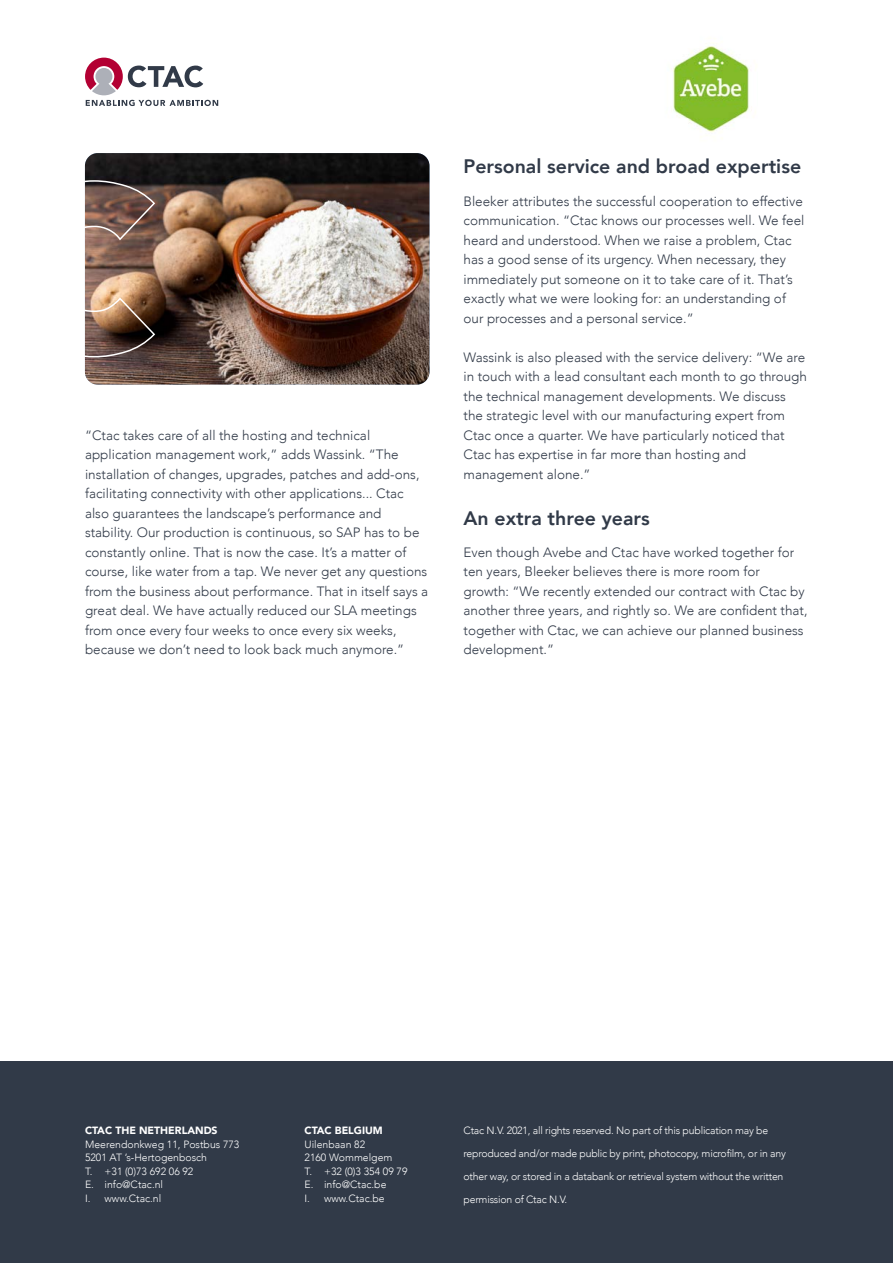
<style>
.page{position:relative;width:893px;height:1263px;background:#fff}
.page>*{position:absolute;margin:0;border:0;box-sizing:border-box;transform-origin:0 0}
.t1{font:800 19.5px "Avenir";color:#313a48}
.t2{font:300 13.5px/19.5px "Avenir";color:#313a48}
.t3{font:300 10.5px/23px "Avenir";letter-spacing:-.02em;color:#fff}
.t4{font:300 10.5px/13.5px "Avenir";color:#fff}
.t5{font:900 10.5px "Avenir";color:#fff}
</style>
<div class="page">
<svg style="left:85px;top:58px;width:133px;height:48px"></svg>
<div style="left:0;top:1061px;width:893px;height:202px;background:#313a48"></div>
<img style="left:85px;top:153px;width:344px;height:232px">
<img style="left:84px;top:179px;width:72px;height:179px">
<img style="left:673px;top:46px;width:76px;height:86px">
<p class="t2" style="left:85px;top:425px;width:345px">“Ctac takes care of all the hosting and technical application management work,” adds Wassink. “The installation of changes, upgrades, patches and add-ons, facilitating connectivity with other applications... Ctac also guarantees the landscape’s performance and stability. Our production is continuous, so SAP has to be constantly online. That is now the case. It’s a matter of course, like water from a tap. We never get any questions from the business about performance. That in itself says a great deal. We have actually reduced our SLA meetings from once every four weeks to once every six weeks, because we don’t need to look back much anymore.”</p>
<h1 class="t1" style="left:463px;top:151px;width:339px">Personal service and broad expertise</h1>
<p class="t2" style="left:463px;top:191px;width:342px">Bleeker attributes the successful cooperation to effective communication. “Ctac knows our processes well. We feel heard and understood. When we raise a problem, Ctac has a good sense of its urgency. When necessary, they immediately put someone on it to take care of it. That’s exactly what we were looking for: an understanding of our processes and a personal service.”</p>
<p class="t2" style="left:463px;top:347px;width:345px">Wassink is also pleased with the service delivery: “We are in touch with a lead consultant each month to go through the technical management developments. We discuss the strategic level with our manufacturing expert from Ctac once a quarter. We have particularly noticed that Ctac has expertise in far more than hosting and management alone.”</p>
<h1 class="t1" style="left:463px;top:503px;width:188px">An extra three years</h1>
<p class="t2" style="left:463px;top:542px;width:346px">Even though Avebe and Ctac have worked together for ten years, Bleeker believes there is more room for growth: “We recently extended our contract with Ctac by another three years, and rightly so. We are confident that, together with Ctac, we can achieve our planned business development.”</p>
<p class="t5" style="left:85px;top:1121px;width:134px">CTAC THE NETHERLANDS</p>
<p class="t4" style="left:85px;top:1137px;width:156px">Meerendonkweg 11, Postbus 773<br>5201 AT ’s-Hertogenbosch<br>T. +31 (0)73 692 06 92<br>E. info@Ctac.nl<br>I. www.Ctac.nl</p>
<p class="t5" style="left:305px;top:1121px;width:80px">CTAC BELGIUM</p>
<p class="t4" style="left:305px;top:1137px;width:104px">Uilenbaan 82<br>2160 Wommelgem<br>T. +32 (0)3 354 09 79<br>E. info@Ctac.be<br>I. www.Ctac.be</p>
<p class="t3" style="left:463px;top:1119px;width:324px">Ctac N.V. 2021, all rights reserved. No part of this publication may be reproduced and/or made public by print, photocopy, microfilm, or in any other way, or stored in a databank or retrieval system without the written permission of Ctac N.V.</p>
</div>
